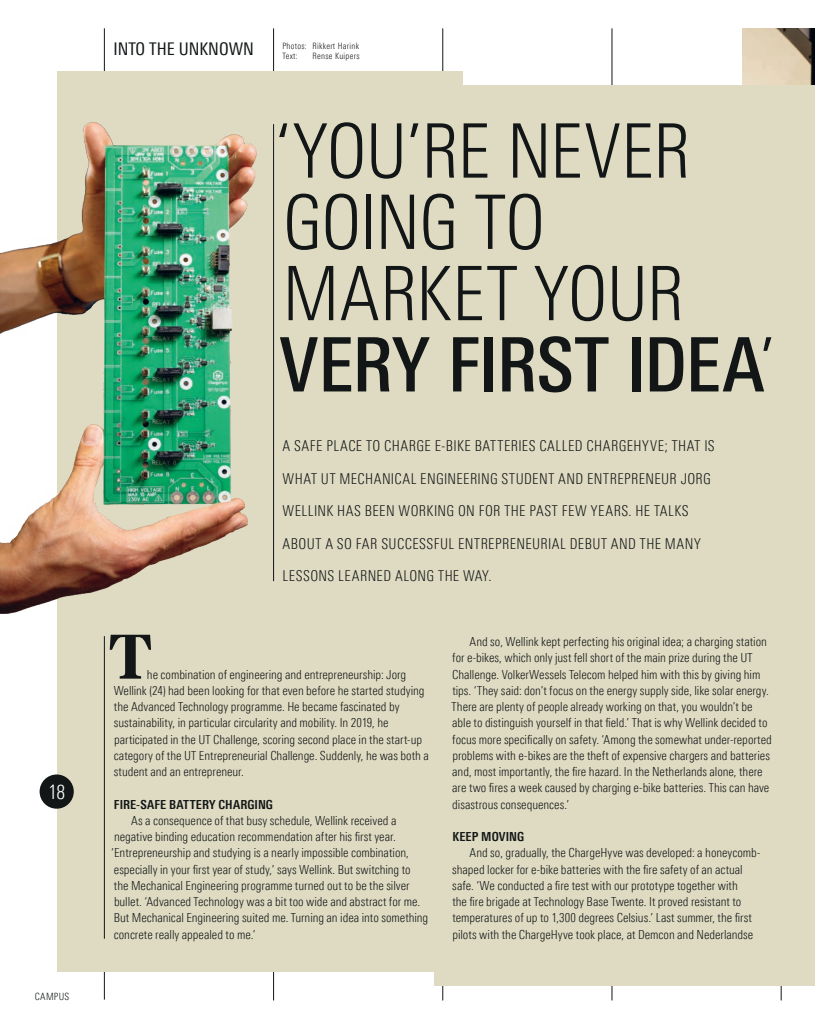
<style>
.page{position:relative;width:815px;height:1028px;background:#fff}
.page>*{position:absolute;margin:0;border:0;box-sizing:border-box;transform-origin:0 0}
.t1{font:300 75px/71.2px "Linotype Univers 320 Cn";letter-spacing:-.02em;color:#121617}
.t2{font:500 75px "Linotype Univers 520 Cn";letter-spacing:-.015em;color:#121617}
.t3{font:600 62.5px "Tiempos Headline Test";color:#121617}
.t4{font:300 20px "Linotype Univers 320 Cn";color:#fff}
.t5{font:17.5px "Linotype Univers 420 Cn";color:#121617}
.t6{font:300 15px/32.5px "Linotype Univers 320 Cn";letter-spacing:.03em;color:#121617;scale:.96 1}
.t7{font:300 12.5px/16.2px "Linotype Univers 320 Cn";letter-spacing:-.005em;color:#121617}
.t8{font:700 12.5px "Linotype Univers 620 Cn";letter-spacing:.005em;color:#121617}
.t9{font:300 10px "Linotype Univers 320 Cn";letter-spacing:.025em;color:#121617}
.t10{font:300 8.75px/10.5px "Linotype Univers 320 Cn";letter-spacing:.03em;color:#121617}
.s1{font-family:"Linotype Univers 320 Cn";font-weight:300}
</style>
<div class="page">
<hr style="left:104px;top:28px;width:1px;height:971px;background:#121617">
<hr style="left:443px;top:28px;width:1px;height:972px;background:#121617">
<hr style="left:273px;top:28px;width:1px;height:972px;background:#121617">
<hr style="left:612px;top:28px;width:1px;height:972px;background:#121617">
<hr style="left:781px;top:28px;width:1px;height:972px;background:#121617">
<img style="left:742px;top:28px;width:73px;height:57px">
<div style="left:57px;top:71px;width:405px;height:900px;background:#dfdbc2"></div>
<div style="left:434px;top:85px;width:381px;height:900px;background:#dfdbc2"></div>
<img style="left:0;top:122px;width:275px;height:491px">
<hr style="left:104px;top:636px;width:1px;height:302px;background:#121617">
<div style="left:40px;top:774px;width:34px;height:34px;background:#121617;border-radius:50%"></div>
<hr style="left:273px;top:124px;width:1px;height:457px;background:#121617">
<h3 class="t4" style="left:48px;top:780px;width:18px">18</h3>
<p class="t9" style="left:35px;top:990px;width:36px">CAMPUS</p>
<h3 class="t5" style="left:113px;top:39px;width:142px">INTO THE UNKNOWN</h3>
<p class="t10" style="left:282px;top:40px;width:78px">Photos: Rikkert Harink<br>Text:</p>
<p class="t10" style="left:313px;top:51px;width:48px">Rense Kuipers</p>
<h1 class="t1" style="left:275px;top:115px;width:418px">‘YOU’RE NEVER<br>GOING TO<br>MARKET YOUR</h1>
<h1 class="t2" style="left:279px;top:321px;width:498px">VERY FIRST IDEA<span class="s1">’</span></h1>
<p class="t6" style="left:283px;top:429px;width:452px">A SAFE PLACE TO CHARGE E-BIKE BATTERIES CALLED CHARGEHYVE; THAT IS WHAT UT MECHANICAL ENGINEERING STUDENT AND ENTREPRENEUR JORG WELLINK HAS BEEN WORKING ON FOR THE PAST FEW YEARS. HE TALKS ABOUT A SO FAR SUCCESSFUL ENTREPRENEURIAL DEBUT AND THE MANY LESSONS LEARNED ALONG THE WAY.</p>
<h2 class="t3" style="left:109px;top:613px;width:45px">T</h2>
<p class="t7" style="left:114px;top:666px;width:317px;text-indent:33px">he combination of engineering and entrepreneurship: Jorg Wellink (24) had been looking for that even before he started studying the Advanced Technology programme. He became fascinated by sustainability, in particular circularity and mobility. In 2019, he participated in the UT Challenge, scoring second place in the start-up category of the UT Entrepreneurial Challenge. Suddenly, he was both a student and an entrepreneur.</p>
<p class="t8" style="left:114px;top:796px;width:160px">FIRE-SAFE BATTERY CHARGING</p>
<p class="t7" style="left:111px;top:812px;width:319px;text-indent:20px">As a consequence of that busy schedule, Wellink received a negative binding education recommendation after his first year. ‘Entrepreneurship and studying is a nearly impossible combination, especially in your first year of study,’ says Wellink. But switching to<br>the Mechanical Engineering programme turned out to be the silver bullet. ‘Advanced Technology was a bit too wide and abstract for me.<br>But Mechanical Engineering suited me. Turning an idea into something concrete really appealed to me.’</p>
<p class="t7" style="left:452px;top:633px;width:322px;text-indent:18px">And so, Wellink kept perfecting his original idea; a charging station for e-bikes, which only just fell short of the main prize during the UT Challenge. VolkerWessels Telecom helped him with this by giving him tips. ‘They said: don’t focus on the energy supply side, like solar energy.<br>There are plenty of people already working on that, you wouldn’t be able to distinguish yourself in that field.’ That is why Wellink decided to focus more specifically on safety. ‘Among the somewhat under-reported problems with e-bikes are the theft of expensive chargers and batteries and, most importantly, the fire hazard. In the Netherlands alone, there are two fires a week caused by charging e-bike batteries. This can have disastrous consequences.’</p>
<p class="t8" style="left:452px;top:829px;width:73px">KEEP MOVING</p>
<p class="t7" style="left:452px;top:845px;width:310px;text-indent:17px">And so, gradually, the ChargeHyve was developed: a honeycomb&shy;shaped locker for e-bike batteries with the fire safety of an actual safe. ‘We conducted a fire test with our prototype together with<br>the fire brigade at Technology Base Twente. It proved resistant to temperatures of up to 1,300 degrees Celsius.’ Last summer, the first pilots with the ChargeHyve took place, at Demcon and Nederlandse</p>
</div>
